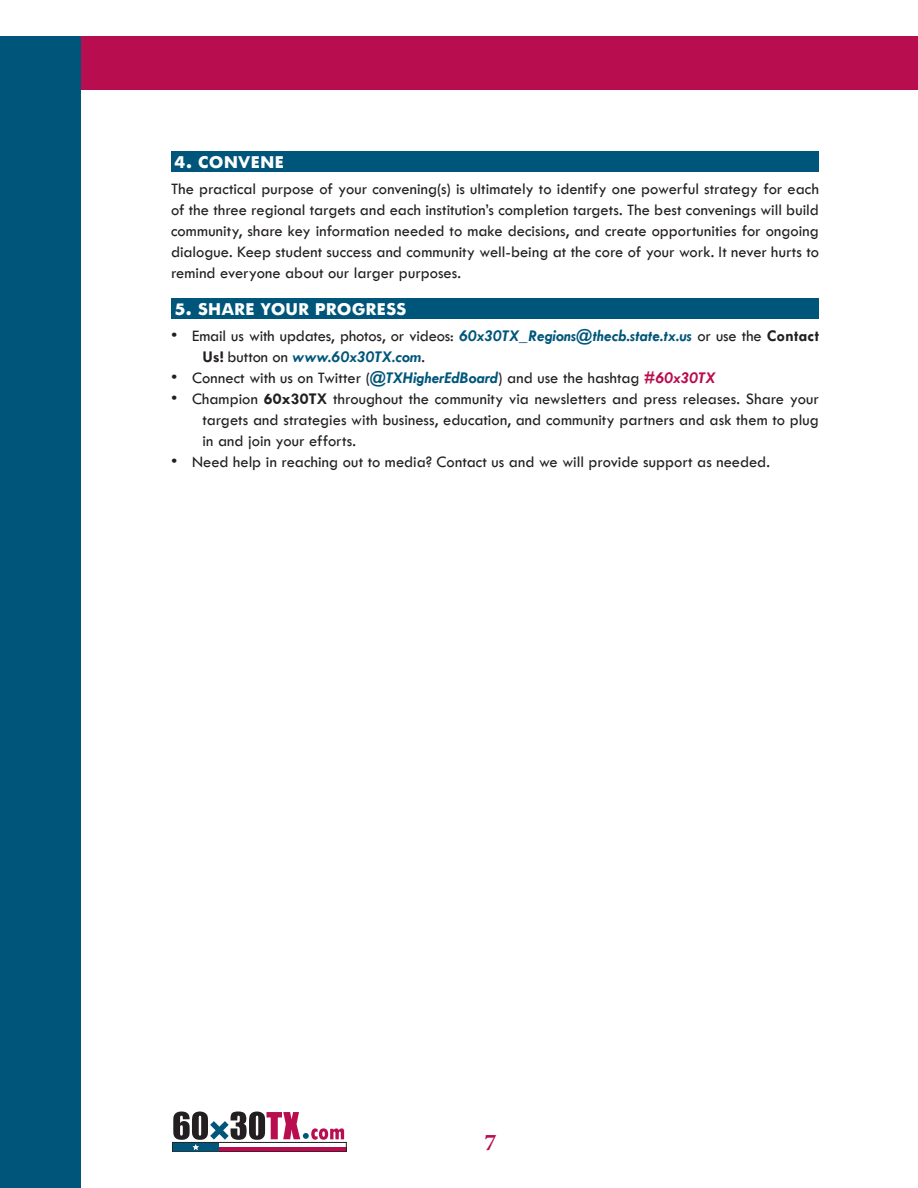
<style>
.page{position:relative;width:918px;height:1188px;background:#fff}
.page>*{position:absolute;margin:0;border:0;box-sizing:border-box;transform-origin:0 0}
.t1{font:700 24px "Minion Pro";color:#b80d4e}
.t2{font:800 18px "Tw Cen MT Std";letter-spacing:.01em;color:#fff}
.t3{font:16.5px/21px "Tw Cen MT Std";color:#231f20;text-align:justify}
.s1{font-size:18px}
.s2{font-weight:700;font-style:italic;color:#00567a}
.s3{font-weight:700}
.s4{font-weight:700;font-style:italic;color:#b80d4e}
</style>
<div class="page">
<div style="left:81px;top:36px;width:837px;height:54px;background:#b80d4e"></div>
<div style="left:0;top:36px;width:81px;height:1152px;background:#00567a"></div>
<div style="left:172px;top:1142px;width:174px;height:10px;border:1px solid #231f20"></div>
<svg style="left:172px;top:1112px;width:172px;height:40px"></svg>
<div style="left:171px;top:152px;width:648px;height:20px;background:#00567a"></div>
<div style="left:171px;top:298px;width:648px;height:22px;background:#00567a"></div>
<p class="t2" style="left:174px;top:151px;width:111px">4. CONVENE</p>
<p class="t3" style="left:171px;top:178px;width:649px">The practical purpose of your convening(s) is ultimately to identify one powerful strategy for each of the three regional targets and each institution’s completion targets. The best convenings will build community, share key information needed to make decisions, and create opportunities for ongoing dialogue. Keep student success and community well-being at the core of your work. It never hurts to remind everyone about our larger purposes.</p>
<p class="t2" style="left:174px;top:298px;width:234px">5. SHARE YOUR PROGRESS</p>
<p class="t3" style="left:202px;top:325px;width:618px;text-indent:-31px"><span class="s1">•</span> Email us with updates, photos, or videos: <span class="s2">60x30TX_Regions@thecb.state.tx.us</span> or use the <span class="s3">Contact<br>Us!</span> button on <span class="s2">www.60x30TX.com</span>.</p>
<p class="t3" style="left:171px;top:367px;width:546px"><span class="s1">•</span> Connect with us on Twitter (<span class="s2">@TXHigherEdBoard</span>) and use the hashtag <span class="s4">#60x30TX</span></p>
<p class="t3" style="left:202px;top:388px;width:618px;text-indent:-31px"><span class="s1">•</span> Champion <span class="s3">60x30TX</span> throughout the community via newsletters and press releases. Share your targets and strategies with business, education, and community partners and ask them to plug in and join your efforts.</p>
<p class="t3" style="left:171px;top:451px;width:601px"><span class="s1">•</span> Need help in reaching out to media? Contact us and we will provide support as needed.</p>
<h1 class="t1" style="left:484px;top:1125px;width:13px">7</h1>
</div>
